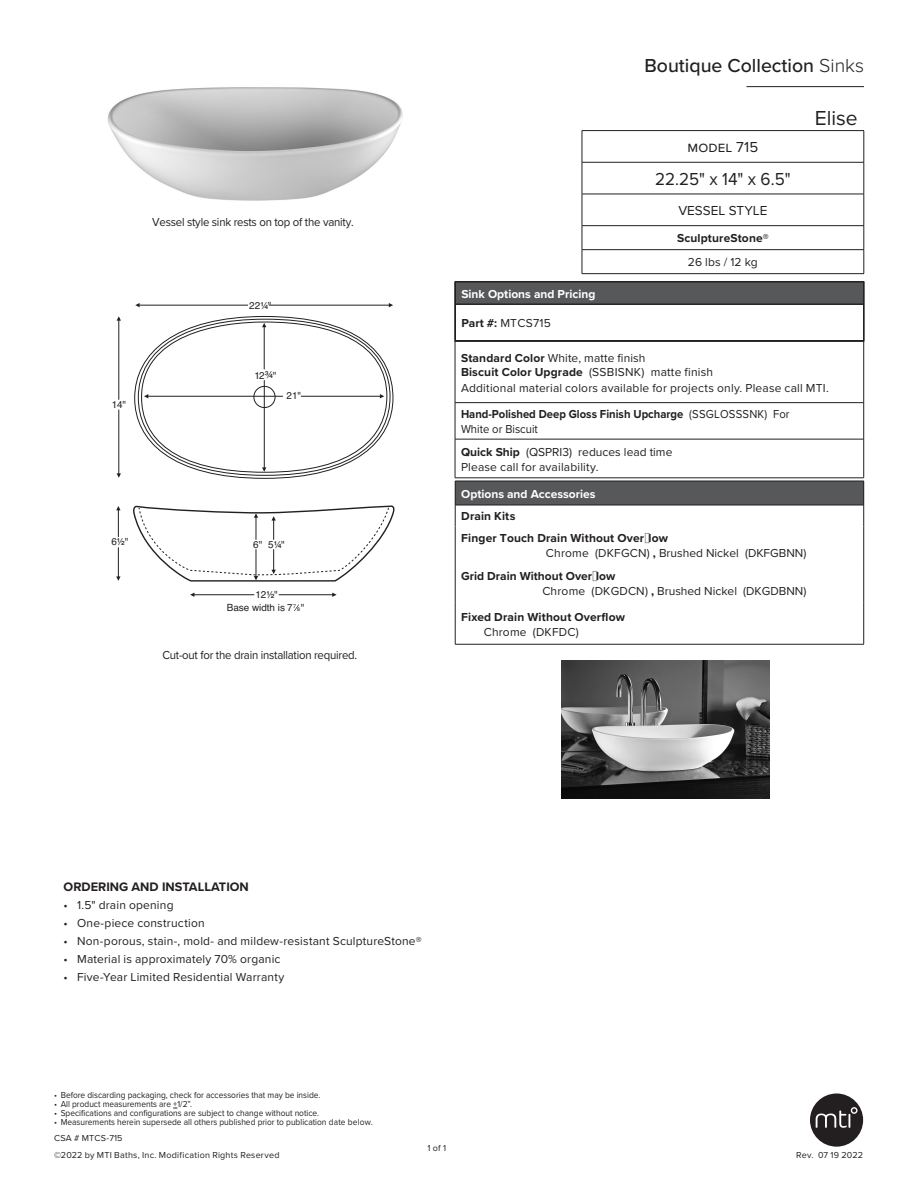
<style>
.page{position:relative;width:918px;height:1188px;background:#fff}
.page>*{position:absolute;margin:0;border:0;box-sizing:border-box;transform-origin:0 0}
.t1{font:21px "Proxima Nova";color:#231f20}
.t2{font:500 19.5px "Proxima Nova";color:#231f20}
.t3{font:18px "Proxima Nova";color:#231f20;scale:.95 1}
._2p_Model_Dims{font:15px "Proxima Nova";letter-spacing:.01em;color:#231f20}
.t4{font:13.5px "Proxima Nova";color:#231f20}
.t5{font:700 12.75px "Proxima Nova";color:#231f20}
.t6{font:12px/15px "Proxima Nova";letter-spacing:.015em;color:#231f20}
.t7{font:12px "Proxima Nova";letter-spacing:-.02em;color:#231f20;scale:.95 1}
.t8{font:700 12px/15px "Proxima Nova";letter-spacing:.01em;color:#231f20;scale:.94 1}
.t9{font:700 12px/21.6px "Proxima Nova";letter-spacing:.01em;color:#231f20}
.t10{font:700 12px "Proxima Nova";color:#fff}
.t11{font:9.9px/13px "Helvetica";color:#231f20;text-align:center}
.t12{font:9px "Proxima Nova";color:#231f20;scale:.93 1}
.t13{font:9px "Proxima Nova";letter-spacing:.025em;color:#231f20}
.t14{font:9px "Proxima Nova";color:#231f20}
.t15{font:5.25px "Helvetica";color:#231f20}
.s1{font-weight:300}
.s2{font-weight:700}
.s3{font-weight:400}
</style>
<div class="page">
<hr style="left:747px;top:86px;width:117px;height:1px;background:#231f20">
<div style="left:810px;top:1094px;width:53px;height:53px;background:#231f20;border-radius:50%"></div>
<svg style="left:816px;top:1107px;width:42px;height:21px"></svg>
<hr style="left:455px;top:341px;width:1px;height:62px;background:#231f20">
<hr style="left:863px;top:341px;width:1px;height:62px;background:#231f20">
<hr style="left:455px;top:402px;width:409px;height:1px;background:#231f20">
<hr style="left:455px;top:403px;width:1px;height:36px;background:#231f20">
<hr style="left:863px;top:403px;width:1px;height:36px;background:#231f20">
<hr style="left:455px;top:439px;width:409px;height:1px;background:#231f20">
<hr style="left:455px;top:439px;width:1px;height:39px;background:#231f20">
<hr style="left:863px;top:439px;width:1px;height:39px;background:#231f20">
<hr style="left:455px;top:478px;width:409px;height:1px;background:#231f20">
<div style="left:455px;top:481px;width:409px;height:24px;background:#57585a"></div>
<hr style="left:455px;top:505px;width:409px;height:1px;background:#231f20">
<hr style="left:455px;top:526px;width:1px;height:37px;background:#231f20">
<hr style="left:863px;top:526px;width:1px;height:37px;background:#231f20">
<hr style="left:455px;top:563px;width:1px;height:40px;background:#231f20">
<hr style="left:863px;top:563px;width:1px;height:40px;background:#231f20">
<hr style="left:455px;top:603px;width:1px;height:41px;background:#231f20">
<hr style="left:863px;top:603px;width:1px;height:41px;background:#231f20">
<hr style="left:455px;top:644px;width:409px;height:1px;background:#231f20">
<hr style="left:455px;top:481px;width:409px;height:1px;background:#231f20">
<svg style="left:455px;top:481px;width:1px;height:45px"></svg>
<svg style="left:863px;top:482px;width:1px;height:44px"></svg>
<hr style="left:455px;top:341px;width:409px;height:1px;background:#231f20">
<div style="left:455px;top:282px;width:409px;height:22px;background:#57585a"></div>
<hr style="left:455px;top:304px;width:409px;height:1px;background:#231f20">
<div style="left:455px;top:282px;width:409px;height:59px;border:1px solid #231f20"></div>
<img style="left:107px;top:87px;width:296px;height:114px">
<hr style="left:118px;top:320px;width:1px;height:80px;background:#231f20">
<hr style="left:118px;top:410px;width:1px;height:66px;background:#231f20">
<svg style="left:117px;top:316px;width:4px;height:5px"></svg>
<svg style="left:117px;top:473px;width:4px;height:5px"></svg>
<hr style="left:269px;top:305px;width:122px;height:1px;background:#231f20">
<hr style="left:139px;top:305px;width:109px;height:1px;background:#231f20">
<svg style="left:135px;top:303px;width:5px;height:4px"></svg>
<svg style="left:134px;top:316px;width:260px;height:163px"></svg>
<svg style="left:133px;top:505px;width:262px;height:77px"></svg>
<hr style="left:118px;top:547px;width:1px;height:31px;background:#231f20">
<svg style="left:116px;top:506px;width:5px;height:31px"></svg>
<svg style="left:116px;top:576px;width:5px;height:5px"></svg>
<hr style="left:279px;top:594px;width:55px;height:1px;background:#231f20">
<hr style="left:193px;top:594px;width:61px;height:1px;background:#231f20">
<svg style="left:332px;top:593px;width:5px;height:4px"></svg>
<svg style="left:294px;top:605px;width:5px;height:6px"></svg>
<img style="left:561px;top:661px;width:208px;height:138px">
<hr style="left:582px;top:131px;width:1px;height:31px;background:#231f20">
<hr style="left:864px;top:131px;width:1px;height:31px;background:#231f20">
<hr style="left:582px;top:162px;width:282px;height:1px;background:#231f20">
<hr style="left:582px;top:162px;width:1px;height:32px;background:#231f20">
<hr style="left:864px;top:162px;width:1px;height:32px;background:#231f20">
<hr style="left:582px;top:194px;width:282px;height:1px;background:#231f20">
<hr style="left:582px;top:194px;width:1px;height:31px;background:#231f20">
<hr style="left:864px;top:194px;width:1px;height:31px;background:#231f20">
<hr style="left:582px;top:225px;width:282px;height:1px;background:#231f20">
<hr style="left:582px;top:249px;width:282px;height:1px;background:#231f20">
<svg style="left:582px;top:226px;width:1px;height:47px"></svg>
<svg style="left:864px;top:226px;width:1px;height:47px"></svg>
<hr style="left:582px;top:273px;width:282px;height:1px;background:#231f20">
<hr style="left:582px;top:130px;width:282px;height:1px;background:#231f20">
<p class="t7" style="left:152px;top:213px;width:213px">Vessel style sink rests on top of the vanity.</p>
<p class="t11" style="left:249px;top:298px;width:24px">22¼"</p>
<p class="t11" style="left:112px;top:398px;width:16px">14"</p>
<p class="t11" style="left:265px;top:368px;width:10px">¾</p>
<p class="t11" style="left:254px;top:368px;width:23px">12 "</p>
<p class="t11" style="left:287px;top:389px;width:16px">21"</p>
<p class="t11" style="left:111px;top:535px;width:18px">6½"</p>
<p class="t11" style="left:268px;top:537px;width:18px">5¼"</p>
<p class="t11" style="left:253px;top:537px;width:10px">6"</p>
<p class="t11" style="left:227px;top:588px;width:79px">12½"<br>Base width is 7 "</p>
<p class="t15" style="left:293px;top:602px;width:4px">7</p>
<p class="t15" style="left:297px;top:605px;width:4px">8</p>
<p class="t7" style="left:162px;top:646px;width:207px">Cut-out for the drain installation required.</p>
<h2 class="t2" style="left:644px;top:51px;width:221px">Boutique Collection <span class="s1">Sinks</span></h2>
<p class="t10" style="left:461px;top:285px;width:136px">Sink Options and Pricing</p>
<p class="t6" style="left:461px;top:315px;width:91px"><span class="s2">Part #:</span> MTCS715</p>
<p class="_2p_Model_Dims" style="left:687px;top:136px;width:72px">model 715</p>
<p class="t3" style="left:655px;top:166px;width:144px">22.25" x 14" x 6.5"</p>
<p class="t4" style="left:678px;top:201px;width:90px">VESSEL STYLE</p>
<p class="t9" style="left:677px;top:227px;width:93px">SculptureStone®</p>
<p class="t6" style="left:688px;top:254px;width:71px">26 lbs / 12 kg</p>
<p class="t1" style="left:815px;top:102px;width:44px">Elise</p>
<p class="t6" style="left:461px;top:349px;width:369px"><span class="s2">Standard Color</span> White, matte finish<br><span class="s2">Biscuit Color Upgrade</span> (SSBISNK) matte finish<br>Additional material colors available for projects only. Please call MTI.</p>
<p class="t8" style="left:461px;top:406px;width:351px">Hand-Polished Deep Gloss Finish Upcharge <span class="s3">(SSGLOSSSNK) For<br>White or Biscuit</span></p>
<p class="t6" style="left:461px;top:444px;width:213px"><span class="s2">Quick Ship</span> (QSPRI3) reduces lead time<br>Please call for availability.</p>
<p class="t10" style="left:461px;top:485px;width:136px">Options and Accessories</p>
<p class="t9" style="left:461px;top:505px;width:208px">Drain Kits<br>Finger Touch Drain Without Overflow</p>
<p class="t6" style="left:461px;top:541px;width:347px;line-height:23.2px;text-indent:85px">Chrome (DKFGCN) <span class="s2">,</span> Brushed Nickel (DKFGBNN)<br><span class="s2">Grid Drain Without Overflow</span></p>
<p class="t6" style="left:461px;top:578px;width:347px;line-height:25.7px;text-indent:81px">Chrome (DKGDCN) <span class="s2">,</span> Brushed Nickel (DKGDBNN)<br><span class="s2">Fixed Drain Without Overflow</span></p>
<p class="t6" style="left:484px;top:624px;width:96px">Chrome (DKFDC)</p>
<p class="t5" style="left:64px;top:877px;width:187px">ORDERING AND INSTALLATION</p>
<p class="t6" style="left:64px;top:897px;width:111px">• 1.5" drain opening</p>
<p class="t6" style="left:64px;top:915px;width:143px">• One-piece construction</p>
<p class="t6" style="left:64px;top:933px;width:360px">• Non-porous, stain-, mold- and mildew-resistant SculptureStone®</p>
<p class="t6" style="left:64px;top:951px;width:218px">• Material is approximately 70% organic</p>
<p class="t6" style="left:64px;top:969px;width:222px">• Five-Year Limited Residential Warranty</p>
<p class="t12" style="left:54px;top:1088px;width:288px">• Before discarding packaging, check for accessories that may be inside.</p>
<p class="t12" style="left:54px;top:1097px;width:150px">• All product measurements are +1/2”.</p>
<p class="t12" style="left:54px;top:1106px;width:287px">• Specifications and configurations are subject to change without notice.</p>
<p class="t12" style="left:54px;top:1115px;width:344px">• Measurements herein supersede all others published prior to publication date below.</p>
<p class="t13" style="left:54px;top:1131px;width:70px">CSA # MTCS-715</p>
<p class="t13" style="left:54px;top:1148px;width:227px">©2022 by MTI Baths, Inc. Modification Rights Reserved</p>
<p class="t14" style="left:428px;top:1142px;width:20px">1 of 1</p>
<p class="t14" style="left:796px;top:1148px;width:68px">Rev. 07 19 2022</p>
</div>
